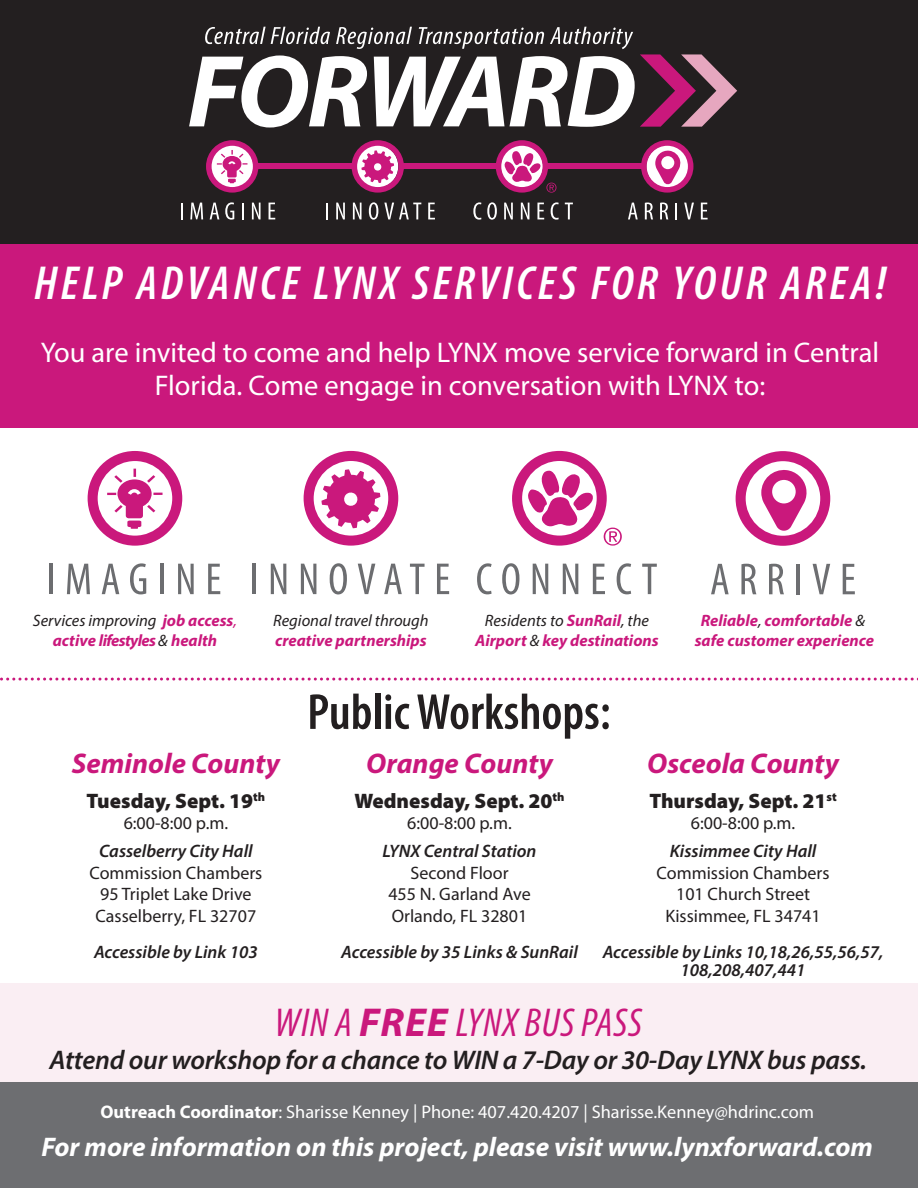
<style>
.page{position:relative;width:918px;height:1188px;background:#fff}
.page>*{position:absolute;margin:0;border:0;box-sizing:border-box;transform-origin:0 0}
.Primary_Font_3{font:600 condensed 51px "Myriad Pro";color:#231f20}
.Primary_Font_3-2{font:italic 600 condensed 48px "Myriad Pro";letter-spacing:.075em;color:#fff}
.t1{font:italic condensed 40.5px "Myriad Pro";letter-spacing:.02em;color:#ca187c}
.Primary_Body{font:28.5px/33px "Myriad Pro";color:#fff;text-align:center}
.t2{font:italic 700 28.5px "Myriad Pro";color:#ca187c}
.t3{font:italic 700 27px "Myriad Pro";color:#fff}
.Primary_Font_3-3{font:italic 600 27px "Myriad Pro";letter-spacing:-.01em;color:#231f20}
.t4{font:900 21px "Myriad Pro";color:#231f20}
.Sub_Head_1{font:18.3px "Myriad Pro";color:#fff}
.t5{font:18px "Myriad Pro";color:#231f20}
.t6{font:italic 600 18px/18px "Myriad Pro";color:#231f20;text-align:center}
.Primary_Font_2{font:italic 700 16.5px/19.8px "Myriad Pro";color:#ca187c;text-align:center}
.Primary_Font_2-2{font:italic 16.5px "Myriad Pro";color:#231f20}
.s1{font-weight:400;color:#231f20}
.s2{font-weight:400}
.s3{font-weight:700;font-stretch:normal}
.s4{font-weight:700}
</style>
<div class="page">
<div style="left:0;top:1082px;width:918px;height:106px;background:#6d6e71"></div>
<div style="left:0;top:0;width:918px;height:244px;background:#231f20"></div>
<div style="left:0;top:244px;width:918px;height:184px;background:#ca187c"></div>
<svg style="left:181px;top:203px;width:2px;height:16px"></svg>
<svg style="left:190px;top:203px;width:13px;height:16px"></svg>
<svg style="left:210px;top:203px;width:9px;height:16px"></svg>
<svg style="left:225px;top:202px;width:9px;height:18px"></svg>
<svg style="left:242px;top:203px;width:2px;height:16px"></svg>
<svg style="left:252px;top:203px;width:9px;height:16px"></svg>
<svg style="left:269px;top:203px;width:6px;height:16px"></svg>
<svg style="left:473px;top:202px;width:8px;height:18px"></svg>
<svg style="left:487px;top:202px;width:10px;height:18px"></svg>
<svg style="left:504px;top:203px;width:9px;height:16px"></svg>
<svg style="left:521px;top:203px;width:8px;height:16px"></svg>
<svg style="left:537px;top:203px;width:7px;height:16px"></svg>
<svg style="left:551px;top:202px;width:8px;height:18px"></svg>
<svg style="left:565px;top:203px;width:8px;height:16px"></svg>
<svg style="left:326px;top:203px;width:2px;height:16px"></svg>
<svg style="left:336px;top:203px;width:9px;height:16px"></svg>
<svg style="left:353px;top:203px;width:9px;height:16px"></svg>
<svg style="left:369px;top:202px;width:9px;height:18px"></svg>
<svg style="left:384px;top:203px;width:37px;height:16px"></svg>
<svg style="left:428px;top:203px;width:7px;height:16px"></svg>
<svg style="left:628px;top:203px;width:10px;height:16px"></svg>
<svg style="left:645px;top:203px;width:8px;height:16px"></svg>
<svg style="left:660px;top:203px;width:8px;height:16px"></svg>
<svg style="left:675px;top:203px;width:2px;height:16px"></svg>
<svg style="left:684px;top:203px;width:10px;height:16px"></svg>
<svg style="left:701px;top:203px;width:7px;height:16px"></svg>
<svg style="left:352px;top:140px;width:52px;height:53px"></svg>
<svg style="left:496px;top:140px;width:60px;height:53px"></svg>
<div style="left:546px;top:164px;width:99px;height:5px;background:#ca187c"></div>
<div style="left:401px;top:164px;width:97px;height:5px;background:#ca187c"></div>
<div style="left:254px;top:164px;width:98px;height:5px;background:#ca187c"></div>
<svg style="left:641px;top:140px;width:52px;height:53px"></svg>
<svg style="left:206px;top:140px;width:52px;height:53px"></svg>
<svg style="left:189px;top:27px;width:548px;height:101px"></svg>
<div style="left:0;top:983px;width:918px;height:99px;background:#faeef3"></div>
<hr style="left:50px;top:564px;width:3px;height:30px;background:#6c6d70">
<svg style="left:67px;top:564px;width:23px;height:30px"></svg>
<svg style="left:102px;top:564px;width:17px;height:30px"></svg>
<svg style="left:130px;top:563px;width:16px;height:31px"></svg>
<hr style="left:160px;top:564px;width:4px;height:30px;background:#6c6d70">
<svg style="left:178px;top:564px;width:16px;height:30px"></svg>
<svg style="left:208px;top:564px;width:12px;height:30px"></svg>
<svg style="left:88px;top:451px;width:94px;height:95px"></svg>
<hr style="left:253px;top:564px;width:3px;height:30px;background:#6c6d70">
<svg style="left:271px;top:564px;width:15px;height:30px"></svg>
<svg style="left:301px;top:564px;width:15px;height:30px"></svg>
<svg style="left:330px;top:563px;width:17px;height:31px"></svg>
<svg style="left:358px;top:564px;width:17px;height:30px"></svg>
<svg style="left:384px;top:564px;width:18px;height:30px"></svg>
<svg style="left:410px;top:564px;width:15px;height:30px"></svg>
<svg style="left:437px;top:564px;width:12px;height:30px"></svg>
<svg style="left:304px;top:451px;width:94px;height:95px"></svg>
<svg style="left:477px;top:563px;width:15px;height:31px"></svg>
<svg style="left:502px;top:563px;width:17px;height:31px"></svg>
<svg style="left:533px;top:564px;width:15px;height:30px"></svg>
<svg style="left:563px;top:564px;width:15px;height:30px"></svg>
<svg style="left:593px;top:564px;width:12px;height:30px"></svg>
<svg style="left:617px;top:563px;width:14px;height:31px"></svg>
<svg style="left:642px;top:564px;width:15px;height:30px"></svg>
<svg style="left:512px;top:451px;width:110px;height:95px"></svg>
<svg style="left:711px;top:564px;width:18px;height:30px"></svg>
<svg style="left:741px;top:564px;width:15px;height:30px"></svg>
<svg style="left:769px;top:564px;width:15px;height:30px"></svg>
<hr style="left:797px;top:564px;width:3px;height:30px;background:#6d6e71">
<svg style="left:813px;top:564px;width:17px;height:30px"></svg>
<svg style="left:843px;top:564px;width:12px;height:30px"></svg>
<svg style="left:736px;top:451px;width:94px;height:95px"></svg>
<svg style="left:0;top:678px;width:918px;height:3px"></svg>
<p class="Primary_Font_3-2" style="left:34px;top:258px;width:853px">HELP ADVANCE LYNX SERVICES FOR YOUR AREA!</p>
<p class="Primary_Body" style="left:41px;top:336px;width:840px">You are invited to come and help LYNX move service forward in Central<br>Florida. Come engage in conversation with LYNX to:</p>
<p class="Primary_Font_2" style="left:33px;top:610px;width:205px"><span class="s1">Services improving</span> job access<span class="s2">, </span>active lifestyles <span class="s1">&amp;</span> health</p>
<p class="Primary_Font_2-2" style="left:273px;top:610px;width:157px">Regional travel through</p>
<p class="Primary_Font_2" style="left:275px;top:630px;width:153px">creative partnerships</p>
<p class="Primary_Font_2" style="left:475px;top:610px;width:185px"><span class="s1">Residents to</span> SunRail<span class="s1">, the<br></span>Airport <span class="s1">&amp;</span> key destinations</p>
<p class="Primary_Font_2" style="left:695px;top:610px;width:181px">Reliable<span class="s1">,</span> comfortable <span class="s1">&amp; </span>safe customer experience</p>
<p class="t2" style="left:72px;top:745px;width:210px">Seminole County</p>
<p class="t4" style="left:87px;top:789px;width:180px">Tuesday, Sept. 19<sup>th</sup></p>
<p class="t5" style="left:124px;top:812px;width:106px">6:00-8:00 p.m.</p>
<p class="t6" style="left:99px;top:842px;width:155px">Casselberry City Hall</p>
<p class="t5" style="left:89px;top:862px;width:174px">Commission Chambers</p>
<p class="t5" style="left:100px;top:883px;width:153px">95 Triplet Lake Drive</p>
<p class="t5" style="left:96px;top:905px;width:162px">Casselberry, FL 32707</p>
<p class="t6" style="left:94px;top:942px;width:165px">Accessible by Link 103</p>
<p class="Primary_Font_3" style="left:307px;top:684px;width:305px">Public Workshops:</p>
<p class="t2" style="left:366px;top:745px;width:188px">Orange County</p>
<p class="t4" style="left:354px;top:789px;width:212px">Wednesday, Sept. 20<sup>th</sup></p>
<p class="t5" style="left:407px;top:812px;width:106px">6:00-8:00 p.m.</p>
<p class="t6" style="left:383px;top:842px;width:156px">LYNX Central Station</p>
<p class="t5" style="left:410px;top:862px;width:100px">Second Floor</p>
<p class="t5" style="left:388px;top:883px;width:144px">455 N. Garland Ave</p>
<p class="t5" style="left:392px;top:905px;width:137px">Orlando, FL 32801</p>
<p class="t6" style="left:341px;top:942px;width:238px">Accessible by 35 Links &amp; SunRail</p>
<p class="t2" style="left:647px;top:745px;width:193px">Osceola County</p>
<p class="t4" style="left:649px;top:789px;width:189px">Thursday, Sept. 21<sup>st</sup></p>
<p class="t5" style="left:691px;top:812px;width:106px">6:00-8:00 p.m.</p>
<p class="t6" style="left:670px;top:842px;width:148px">Kissimmee City Hall</p>
<p class="t5" style="left:657px;top:862px;width:174px">Commission Chambers</p>
<p class="t5" style="left:676px;top:883px;width:135px">101 Church Street</p>
<p class="t5" style="left:665px;top:905px;width:157px">Kissimmee, FL 34741</p>
<p class="t6" style="left:603px;top:942px;width:282px">Accessible by Links 10,18,26,55,56,57,<br>108,208,407,441</p>
<p class="t1" style="left:274px;top:998px;width:369px">WIN A <span class="s3">FREE</span> LYNX BUS PASS</p>
<p class="Primary_Font_3-3" style="left:50px;top:1042px;width:819px">Attend our workshop for a chance to WIN a 7-Day or 30-Day LYNX bus pass.</p>
<p class="Sub_Head_1" style="left:100px;top:1101px;width:715px"><span class="s4">Outreach Coordinator</span>: Sharisse Kenney | Phone: 407.420.4207 | Sharisse.Kenney@hdrinc.com</p>
<p class="t3" style="left:41px;top:1129px;width:833px">For more information on this project, please visit www.lynxforward.com</p>
</div>
